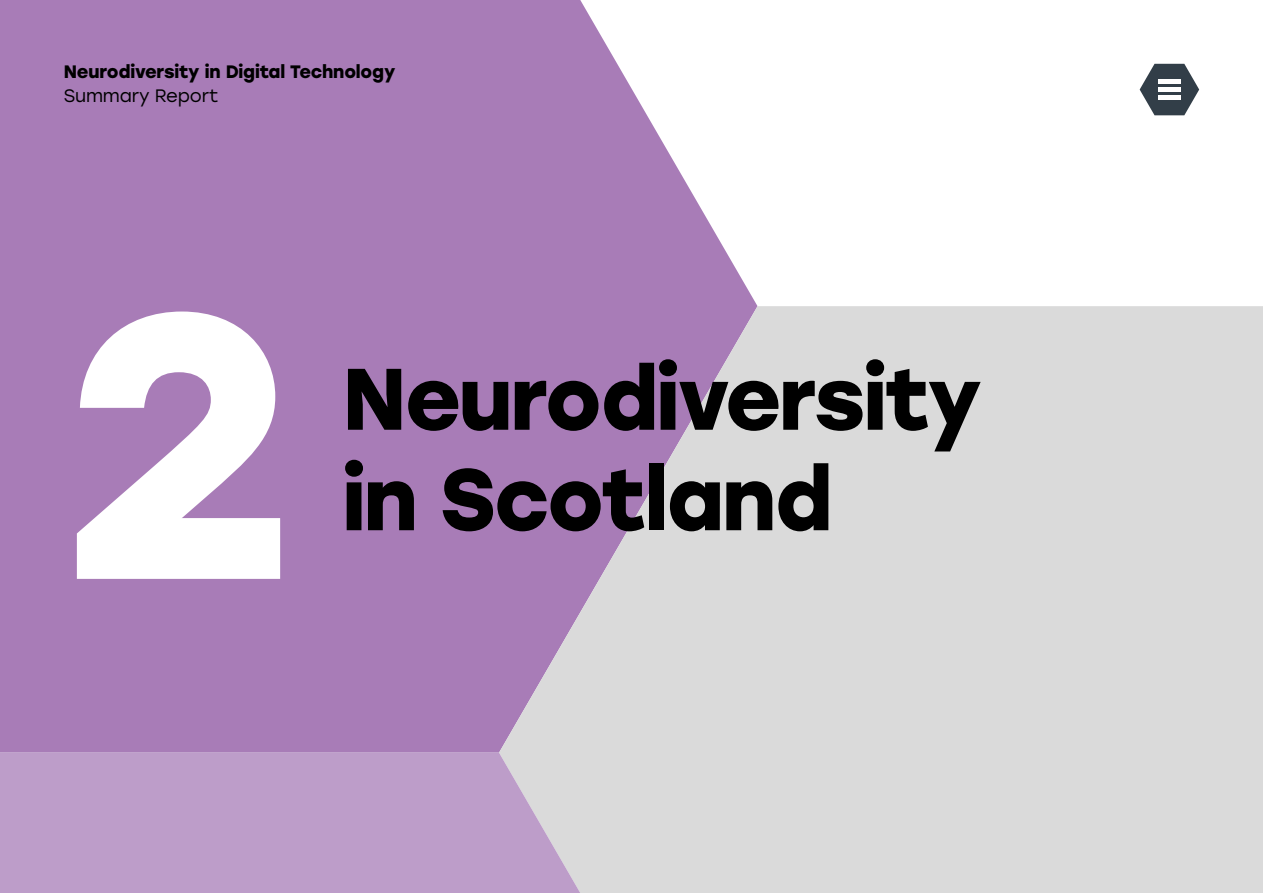
<style>
.page{position:relative;width:1263px;height:893px;background:#fff}
.page>*{position:absolute;margin:0;border:0;box-sizing:border-box;transform-origin:0 0}
.t1{font:700 375px "Stolzl";color:#fff}
.t2{font:700 87px/100.5px "Stolzl";letter-spacing:-.025em;color:#000}
.t3{font:700 18px "Stolzl";letter-spacing:-.01em;color:#000}
.t4{font:18px "Stolzl";letter-spacing:-.01em;color:#000}
</style>
<div class="page">
<div style="left:0;top:0;width:757px;height:753px;background:#a87cb7"></div>
<svg style="left:499px;top:306px;width:764px;height:587px;background:#d3ced5"></svg>
<div style="left:0;top:753px;width:580px;height:140px;background:#bd9dc9"></div>
<svg style="left:1140px;top:64px;width:59px;height:51px"></svg>
<hr style="left:1158px;top:79px;width:23px;height:4px;background:#fff">
<hr style="left:1158px;top:96px;width:23px;height:4px;background:#fff">
<hr style="left:1158px;top:88px;width:23px;height:4px;background:#fff">
<p class="t3" style="left:64px;top:58px;width:333px">Neurodiversity in Digital Technology</p>
<p class="t4" style="left:64px;top:83px;width:156px">Summary Report</p>
<h1 class="t1" style="left:64px;top:176px;width:231px">2</h1>
<h2 class="t2" style="left:342px;top:344px;width:641px">Neurodiversity in Scotland</h2>
</div>
